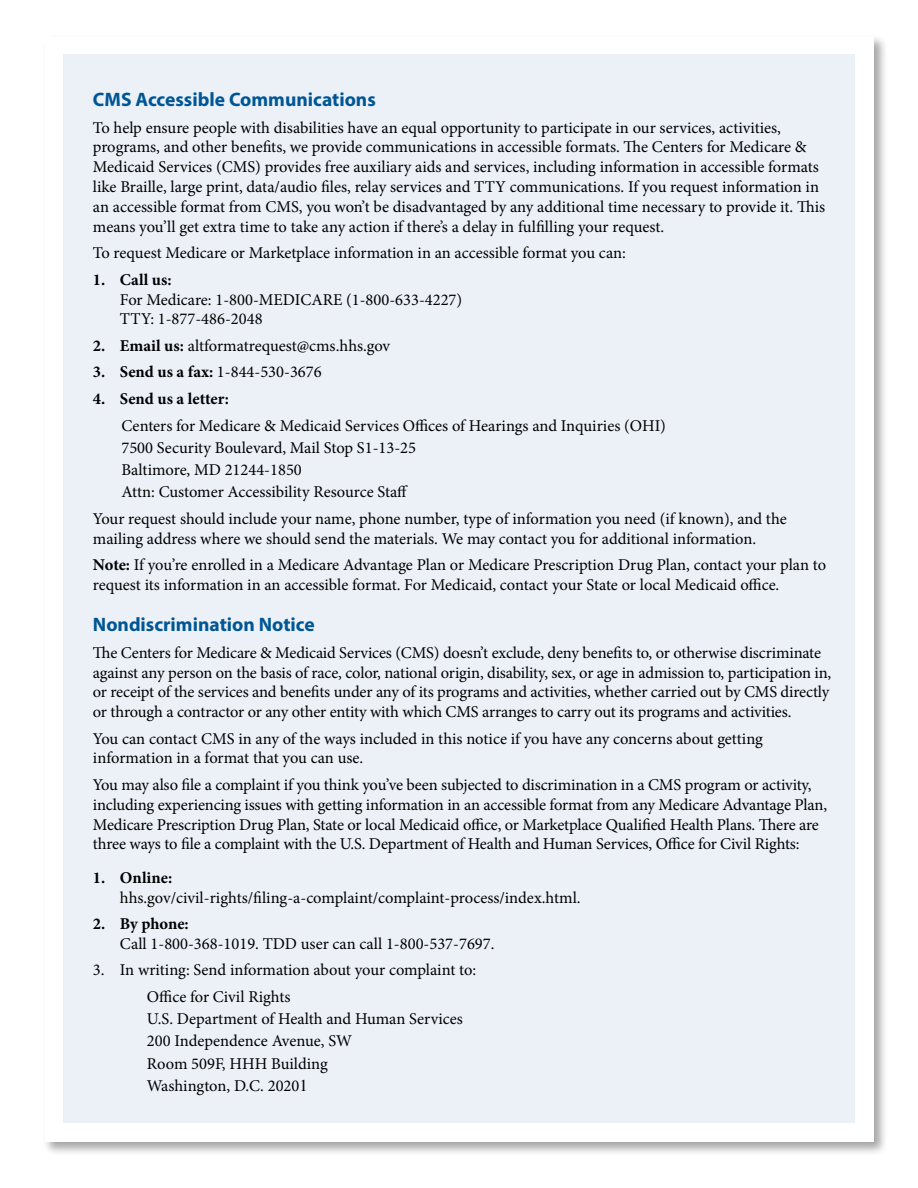
<style>
.page{position:relative;width:918px;height:1188px;background:#fff}
.page>*{position:absolute;margin:0;border:0;box-sizing:border-box;transform-origin:0 0}
.t1{font:700 19.5px "Myriad Pro";color:#005695}
.t2{font:16.5px/19.8px "Minion Pro";letter-spacing:-.005em;color:#000}
.t3{font:700 16.5px "Minion Pro";color:#000}
.s1{font-weight:700}
.s2{font-family:"Times"}
</style>
<div class="page">
<div style="left:42px;top:34px;width:846px;height:1122px;background:#000;opacity:.35"></div>
<div style="left:45px;top:37px;width:829px;height:1105px;background:#fff"></div>
<div style="left:63px;top:54px;width:792px;height:1068px;background:#ebf1f7"></div>
<h1 class="t1" style="left:93px;top:87px;width:284px">CMS Accessible Communications</h1>
<h1 class="t2" style="left:93px;top:118px;width:734px">To help ensure people with disabilities have an equal opportunity to participate in our services, activities, programs, and other benefits, we provide communications in accessible formats. The Centers for Medicare &amp; Medicaid Services (CMS) provides free auxiliary aids and services, including information in accessible formats like Braille, large print, data/audio files, relay services and TTY communications. If you request information in an accessible format from CMS, you won’t be disadvantaged by any additional time necessary to provide it. This means you’ll get extra time to take any action if there’s a delay in fulfilling your request.</h1>
<h1 class="t2" style="left:93px;top:243px;width:534px">To request Medicare or Marketplace information in an accessible format you can:</h1>
<p class="t2" style="left:120px;top:270px;width:344px;text-indent:-27px"><span class="s1">1. Call us:<br></span>For Medicare: 1-800-MEDICARE (1-800-633-4227)<br>TTY: 1-877-486-2048</p>
<p class="t2" style="left:93px;top:336px;width:299px"><span class="s1">2. Email us:</span> altformatrequest@cms.hhs.gov</p>
<p class="t2" style="left:93px;top:362px;width:230px"><span class="s1">3. Send us a fax:</span> 1-844-530-3676</p>
<p class="t3" style="left:93px;top:387px;width:138px">4. Send us a letter:</p>
<h1 class="t2" style="left:121px;top:415px;width:546px">Centers for Medicare &amp; Medicaid Services Offices of Hearings and Inquiries (OHI)</h1>
<h1 class="t2" style="left:121px;top:438px;width:296px">7500 Security Boulevard, Mail Stop S1-13-25</h1>
<h1 class="t2" style="left:121px;top:460px;width:182px">Baltimore, MD 21244-1850</h1>
<h1 class="t2" style="left:121px;top:482px;width:288px">Attn: Customer Accessibility Resource Staff</h1>
<h1 class="t2" style="left:93px;top:509px;width:695px">Your request should include your name, phone number, type of information you need (if known), and the mailing address where we should send the materials. We may contact you for additional information.</h1>
<h1 class="t2" style="left:93px;top:555px;width:735px"><span class="s1">Note:</span> If you’re enrolled in a Medicare Advantage Plan or Medicare Prescription Drug Plan, contact your plan to request its information in an accessible format. For Medicaid, contact your State or local Medicaid office.</h1>
<h1 class="t1" style="left:93px;top:612px;width:223px">Nondiscrimination Notice</h1>
<h1 class="t2" style="left:93px;top:643px;width:740px">The Centers for Medicare &amp; Medicaid Services (CMS) doesn’t exclude, deny benefits to, or otherwise discriminate against any person on the basis of race, color, national origin, disability, sex, or age in admission to, participation in, or receipt of the services and benefits under any of its programs and activities, whether carried out by CMS directly or through a contractor or any other entity with which CMS arranges to carry out its programs and activities.</h1>
<h1 class="t2" style="left:93px;top:729px;width:672px">You can contact CMS in any of the ways included in this notice if you have any concerns about getting information in a format that you can use.</h1>
<h1 class="t2" style="left:93px;top:775px;width:736px">You may also file a complaint if you think you’ve been subjected to discrimination in a CMS program or activity, including experiencing issues with getting information in an accessible format from any Medicare Advantage Plan, Medicare Prescription Drug Plan, State or local Medicaid office, or Marketplace Qualified Health Plans. There are three ways to file a complaint with the U.S. Department of Health and Human Services, Office for Civil Rights:</h1>
<p class="t2" style="left:120px;top:868px;width:462px;text-indent:-27px"><span class="s1">1. Online: </span>hhs.gov/civil-rights/filing-a-complaint/complaint-process/index.html.</p>
<p class="t2" style="left:120px;top:914px;width:376px;text-indent:-27px"><span class="s1">2. By phone:<br></span>Call 1-800-368-1019. TDD user can call 1-800-537-7697.</p>
<p class="t2" style="left:93px;top:960px;width:385px">3. In writing: Send information about your complaint to:</p>
<h1 class="t2" style="left:147px;top:987px;width:145px">Office for Civil Rights</h1>
<h1 class="t2" style="left:147px;top:1009px;width:318px">U.S. Department of Health and Human Services</h1>
<h1 class="t2" style="left:147px;top:1031px;width:207px">200 Independence Avenue, SW</h1>
<h1 class="t2" style="left:147px;top:1054px;width:182px">Room 509F, HHH Building</h1>
<h1 class="t2" style="left:147px;top:1076px;width:162px">Washington, D.C. 2020<span class="s2">1</span></h1>
</div>
